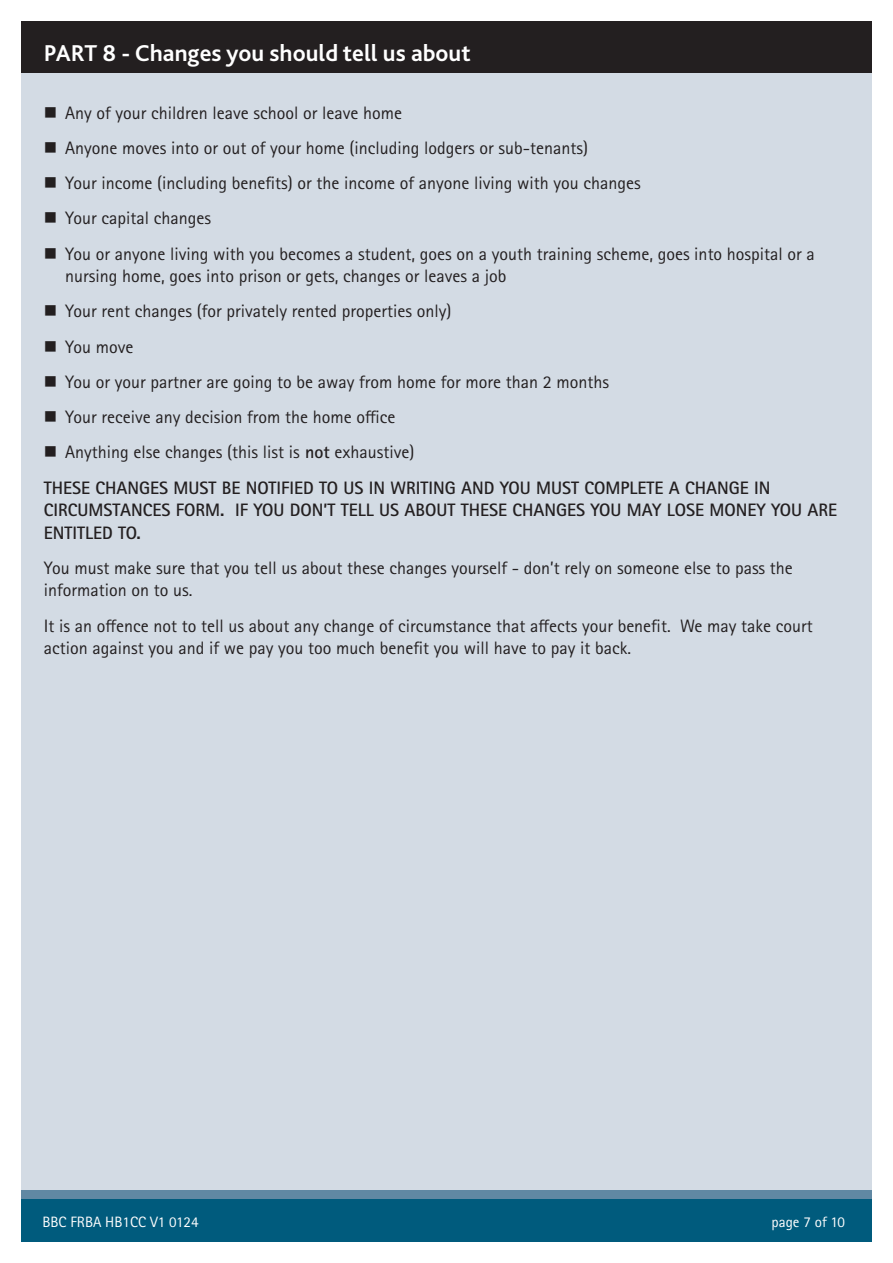
<style>
.page{position:relative;width:893px;height:1263px;background:#fff}
.page>*{position:absolute;margin:0;border:0;box-sizing:border-box;transform-origin:0 0}
.White_Heading{font:700 24px "Bliss";color:#fff}
.Body_Text{font:18px/22.5px "Rotis Sans Serif Pro";color:#231f20}
.Body_Text-2{font:700 18px/22.5px "Rotis Sans Serif Pro";color:#231f20}
.t1{font:15px "Rotis Sans Serif Pro";color:#fff}
.s1{font-weight:700}
</style>
<div class="page">
<div style="left:21px;top:21px;width:851px;height:1221px;background:#d3dbe4"></div>
<div style="left:21px;top:1190px;width:851px;height:51px;background:#6088a3"></div>
<div style="left:21px;top:1199px;width:851px;height:42px;background:#005b7d"></div>
<div style="left:21px;top:21px;width:851px;height:51px;background:#231f20"></div>
<p class="White_Heading" style="left:44px;top:38px;width:428px">PART 8 - Changes you should tell us about</p>
<p class="Body_Text" style="left:65px;top:101px;width:338px">Any of your children leave school or leave home</p>
<p class="Body_Text" style="left:65px;top:137px;width:524px">Anyone moves into or out of your home (including lodgers or sub-tenants)</p>
<p class="Body_Text" style="left:65px;top:172px;width:577px">Your income (including benefits) or the income of anyone living with you changes</p>
<p class="Body_Text" style="left:65px;top:207px;width:147px">Your capital changes</p>
<p class="Body_Text" style="left:65px;top:242px;width:751px">You or anyone living with you becomes a student, goes on a youth training scheme, goes into hospital or a nursing home, goes into prison or gets, changes or leaves a job</p>
<p class="Body_Text" style="left:65px;top:300px;width:388px">Your rent changes (for privately rented properties only)</p>
<p class="Body_Text" style="left:65px;top:335px;width:70px">You move</p>
<p class="Body_Text" style="left:65px;top:371px;width:545px">You or your partner are going to be away from home for more than 2 months</p>
<p class="Body_Text" style="left:65px;top:406px;width:332px">Your receive any decision from the home office</p>
<p class="Body_Text" style="left:65px;top:441px;width:351px">Anything else changes (this list is <span class="s1">not</span> exhaustive)</p>
<p class="Body_Text-2" style="left:44px;top:476px;width:795px">THESE CHANGES MUST BE NOTIFIED TO US IN WRITING AND YOU MUST COMPLETE A CHANGE IN<br>CIRCUMSTANCES FORM. IF YOU DON’T TELL US ABOUT THESE CHANGES YOU MAY LOSE MONEY YOU ARE<br>ENTITLED TO.</p>
<p class="Body_Text" style="left:44px;top:557px;width:750px">You must make sure that you tell us about these changes yourself - don’t rely on someone else to pass the information on to us.</p>
<p class="Body_Text" style="left:44px;top:614px;width:770px">It is an offence not to tell us about any change of circumstance that affects your benefit. We may take court action against you and if we pay you too much benefit you will have to pay it back.</p>
<p class="t1" style="left:43px;top:1213px;width:158px">BBC FRBA HB1CC V1 0124</p>
<p class="t1" style="left:771px;top:1213px;width:75px">page 7 of 10</p>
</div>
